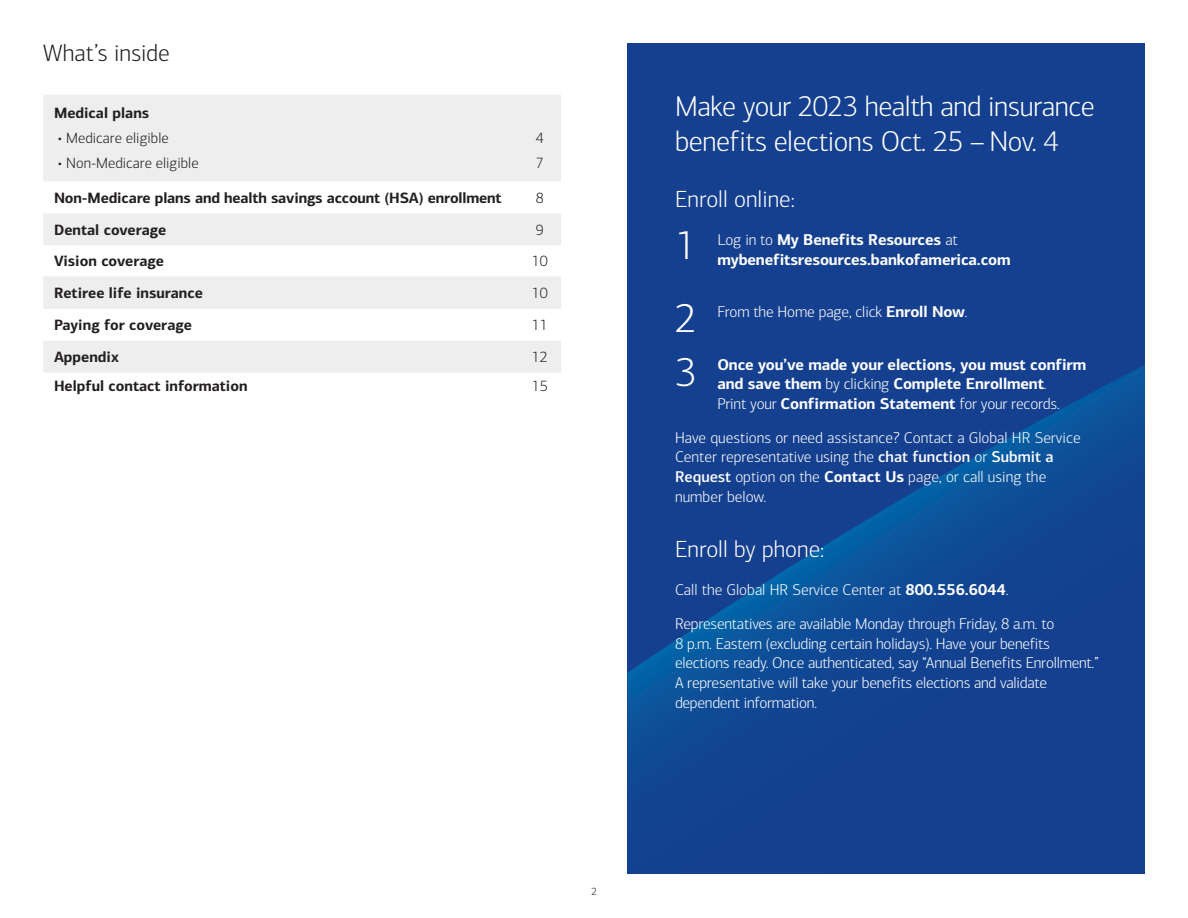
<style>
.page{position:relative;width:1188px;height:918px;background:#fff}
.page>*{position:absolute;margin:0;border:0;box-sizing:border-box;transform-origin:0 0}
.t1{font:300 40.5px/72.6px "Connections";color:#fff}
.t2{font:300 28.8px/35.2px "Connections";letter-spacing:-.015em;color:#fff}
.t3{font:300 24px "Connections";letter-spacing:-.005em;color:#231f20}
.t4{font:300 23.55px "Connections";color:#fff}
.t5{font:300 15.75px/19.6px "Connections";letter-spacing:-.015em;color:#fff}
.t6{font:700 15.75px/19.6px "Connections";letter-spacing:-.01em;color:#fff}
.t7{font:700 15px "Connections";color:#231f20}
.t8{font:300 15px "Connections";color:#231f20}
.t9{font:300 10.5px "Connections";color:#231f20}
.s1{font-weight:300}
.s2{font-weight:700}
.s3{font-weight:500}
</style>
<div class="page">
<div style="left:627px;top:43px;width:518px;height:831px;background:#15408f"></div>
<svg style="left:627px;top:365px;width:518px;height:401px"></svg>
<svg style="left:43px;top:95px;width:518px;height:214px;fill:#eeeeef"></svg>
<div style="left:43px;top:341px;width:518px;height:31px;background:#eeeeef"></div>
<h3 class="t3" style="left:43px;top:39px;width:128px">What’s inside</h3>
<p class="t7" style="left:54px;top:103px;width:97px">Medical plans</p>
<p class="t8" style="left:58px;top:129px;width:112px">• Medicare eligible</p>
<p class="t8" style="left:536px;top:129px;width:9px">4</p>
<p class="t8" style="left:58px;top:154px;width:142px">• Non-Medicare eligible</p>
<p class="t8" style="left:536px;top:154px;width:9px">7</p>
<p class="t7" style="left:54px;top:189px;width:449px">Non-Medicare plans and health savings account (HSA) enrollment</p>
<p class="t8" style="left:536px;top:189px;width:9px">8</p>
<p class="t7" style="left:54px;top:220px;width:114px">Dental coverage</p>
<p class="t8" style="left:536px;top:221px;width:9px">9</p>
<p class="t7" style="left:54px;top:252px;width:112px">Vision coverage</p>
<p class="t8" style="left:532px;top:253px;width:17px">10</p>
<p class="t7" style="left:54px;top:284px;width:150px">Retiree life insurance</p>
<p class="t8" style="left:532px;top:285px;width:17px">10</p>
<p class="t7" style="left:54px;top:316px;width:139px">Paying for coverage</p>
<p class="t8" style="left:532px;top:317px;width:17px">11</p>
<p class="t7" style="left:54px;top:348px;width:66px">Appendix</p>
<p class="t8" style="left:532px;top:349px;width:17px">12</p>
<p class="t7" style="left:54px;top:376px;width:195px">Helpful contact information</p>
<p class="t8" style="left:532px;top:377px;width:17px">15</p>
<p class="t9" style="left:591px;top:885px;width:7px">2</p>
<h2 class="t2" style="left:675px;top:89px;width:421px">Make your 2023 health and insurance benefits elections Oct. 25 – Nov. 4</h2>
<h3 class="t4" style="left:675px;top:185px;width:121px">Enroll online:</h3>
<p class="t6" style="left:717px;top:230px;width:295px"><span class="s1">Log in to</span> My Benefits Resources <span class="s1">at </span>mybenefitsresources.bankofamerica.com</p>
<p class="t5" style="left:717px;top:302px;width:252px">From the Home page, click <span class="s2">Enroll Now</span>.</p>
<p class="t6" style="left:717px;top:355px;width:370px">Once you’ve made your elections, you must confirm and save them <span class="s1">by clicking</span> Complete Enrollment<span class="s1">.<br>Print your</span> Confirmation Statement <span class="s1">for your records.</span></p>
<p class="t5" style="left:675px;top:428px;width:407px">Have questions or need assistance? Contact a Global HR Service Center representative using the <span class="s3">chat function</span> or <span class="s3">Submit a Request</span> option on the <span class="s2">Contact Us</span> page, or call using the number below.</p>
<h3 class="t4" style="left:675px;top:535px;width:151px">Enroll by phone:</h3>
<p class="t5" style="left:675px;top:573px;width:381px;line-height:33.8px">Call the Global HR Service Center at <span class="s2">800.556.6044</span>.<br>Representatives are available Monday through Friday, 8 a.m. to</p>
<p class="t5" style="left:675px;top:634px;width:425px">8 p.m. Eastern (excluding certain holidays). Have your benefits elections ready. Once authenticated, say “Annual Benefits Enrollment.” A representative will take your benefits elections and validate dependent information.</p>
<h1 class="t1" style="left:675px;top:209px;width:23px">1<br>2</h1>
<h1 class="t1" style="left:675px;top:336px;width:23px">3</h1>
</div>
